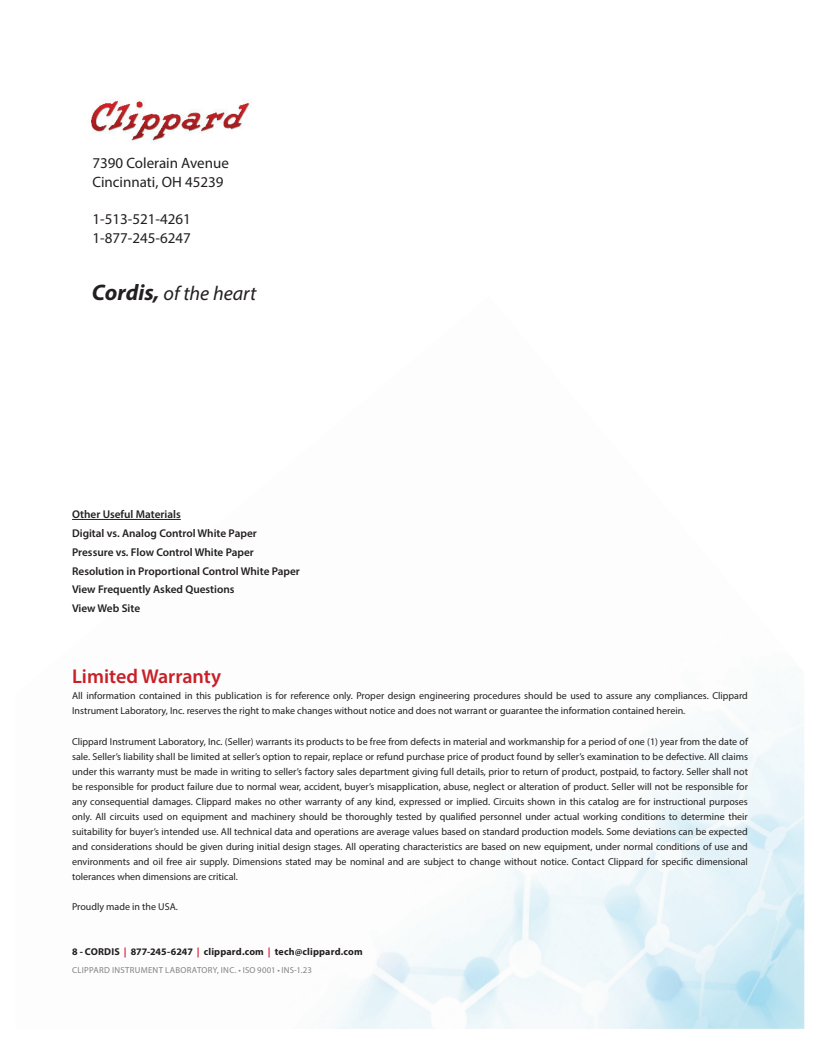
<style>
.page{position:relative;width:820px;height:1045px;background:#fff}
.page>*{position:absolute;margin:0;border:0;box-sizing:border-box;transform-origin:0 0}
.t1{font:italic 20px "Myriad Pro";color:#231f20}
.t2{font:600 20px "Myriad Pro";color:#c92027}
.t3{font:15px/18.8px "Myriad Pro";color:#231f20}
.t4{font:600 11.25px/18.8px "Myriad Pro";color:#231f20}
.t5{font:10px/15px "Myriad Pro";color:#231f20}
.t6{font:700 10px "Myriad Pro";letter-spacing:.015em;color:#231f20}
.t7{font:8.75px "Myriad Pro";letter-spacing:.03em;color:#808285}
.s1{font-weight:700;font-size:22.5px}
.s2{color:#dc1a32}
</style>
<div class="page">
<img style="left:336px;top:701px;width:467px;height:327px">
<img style="left:91px;top:100px;width:159px;height:42px">
<hr style="left:72px;top:519px;width:109px;height:1px;background:#231f20">
<h2 class="t3" style="left:92px;top:153px;width:138px">7390 Colerain Avenue<br>Cincinnati, OH 45239</h2>
<h2 class="t3" style="left:92px;top:209px;width:100px">1-513-521-4261<br>1-877-245-6247</h2>
<h1 class="t1" style="left:92px;top:280px;width:166px"><span class="s1">Cordis,</span> of the heart</h1>
<p class="t4" style="left:72px;top:504px;width:229px">Other Useful Materials<br>Digital vs. Analog Control White Paper<br>Pressure vs. Flow Control White Paper<br>Resolution in Proportional Control White Paper<br>View Frequently Asked Questions<br>View Web Site</p>
<h1 class="t2" style="left:72px;top:663px;width:150px">Limited Warranty</h1>
<p class="t5" style="left:72px;top:688px;width:677px">All information contained in this publication is for reference only. Proper design engineering procedures should be used to assure any compliances. Clippard<br>Instrument Laboratory, Inc. reserves the right to make changes without notice and does not warrant or guarantee the information contained herein.</p>
<p class="t5" style="left:72px;top:733px;width:677px;text-align:justify">Clippard Instrument Laboratory, Inc. (Seller) warrants its products to be free from defects in material and workmanship for a period of one (1) year from the date of sale. Seller’s liability shall be limited at seller’s option to repair, replace or refund purchase price of product found by seller’s examination to be defective. All claims under this warranty must be made in writing to seller’s factory sales department giving full details, prior to return of product, postpaid, to factory. Seller shall not be responsible for product failure due to normal wear, accident, buyer’s misapplication, abuse, neglect or alteration of product. Seller will not be responsible for any consequential damages. Clippard makes no other warranty of any kind, expressed or implied. Circuits shown in this catalog are for instructional purposes only. All circuits used on equipment and machinery should be thoroughly tested by qualified personnel under actual working conditions to determine their suitability for buyer’s intended use. All technical data and operations are average values based on standard production models. Some deviations can be expected and considerations should be given during initial design stages. All operating characteristics are based on new equipment, under normal conditions of use and environments and oil free air supply. Dimensions stated may be nominal and are subject to change without notice. Contact Clippard for specific dimensional tolerances when dimensions are critical.</p>
<p class="t5" style="left:72px;top:898px;width:107px">Proudly made in the USA.</p>
<p class="t6" style="left:72px;top:944px;width:292px">8 - CORDIS <span class="s2">|</span> 877-245-6247 <span class="s2">|</span> clippard.com <span class="s2">|</span> tech@clippard.com</p>
<p class="t7" style="left:72px;top:964px;width:241px">CLIPPARD INSTRUMENT LABORATORY, INC. • ISO 9001 • INS-1.23</p>
</div>
